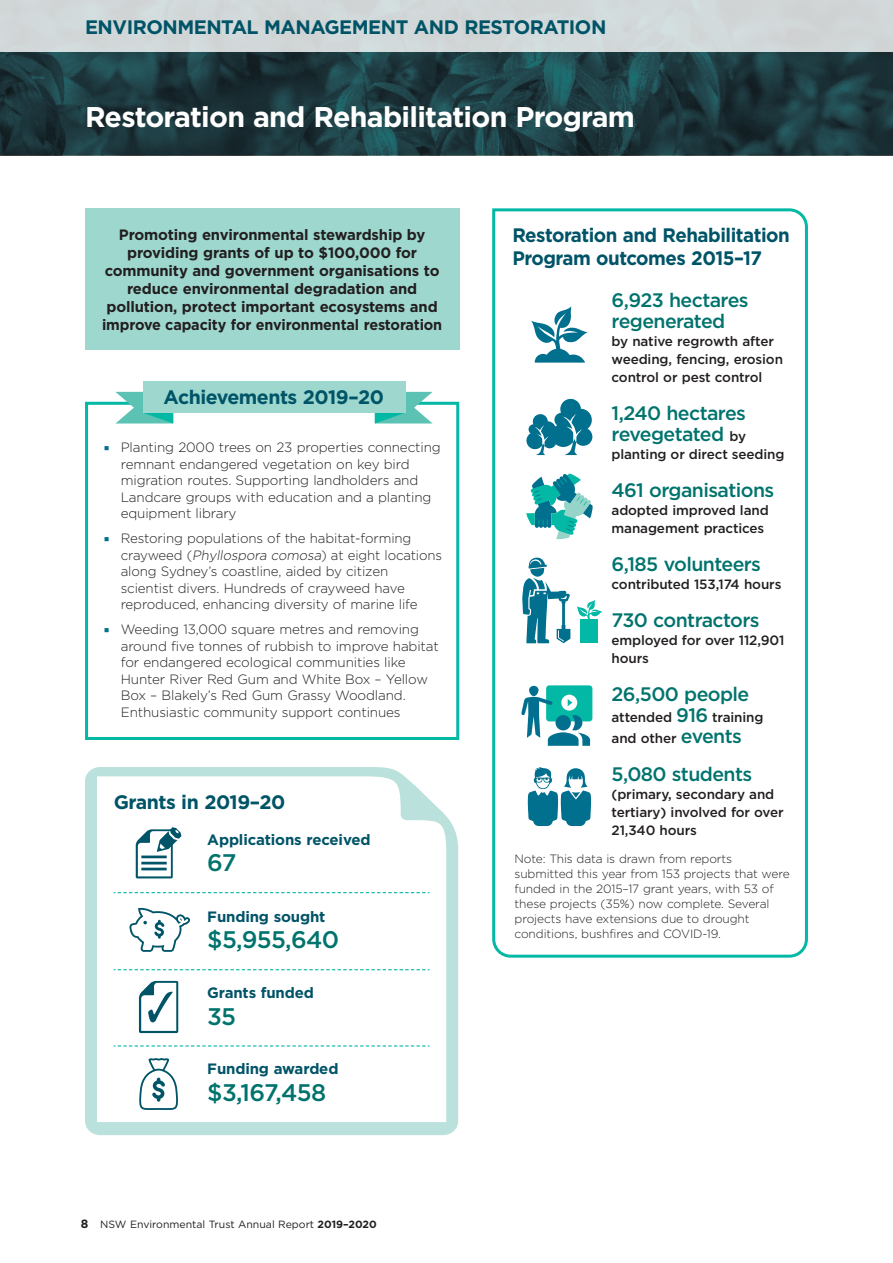
<style>
.page{position:relative;width:893px;height:1263px;background:#fff}
.page>*{position:absolute;margin:0;border:0;box-sizing:border-box;transform-origin:0 0}
.Heading_Level_2a{font:700 28.5px "Gotham";letter-spacing:-.025em;color:#fff}
.Body_Text{font:500 24px "Gotham";letter-spacing:-.03em;color:#00736d}
.t1{font:500 19.5px/21px "Gotham";letter-spacing:-.03em;color:#00736d}
.Level_3_13pt_bold{font:700 19.5px "Gotham";letter-spacing:-.025em;color:#005467}
.Level_3_13pt_bold-2{font:700 19.5px/22.5px "Gotham";letter-spacing:-.025em;color:#005467;scale:.96 1}
.Introduction{font:700 15px/18px "Gotham";letter-spacing:-.01em;color:#231f20;text-align:center}
.Body_Text-2{font:700 15px "Gotham";letter-spacing:-.01em;color:#005467}
.t2{font:300 13.5px/16.5px "Gotham";letter-spacing:-.01em;color:#231f20}
.t3{font:500 13.5px/18px "Gotham";letter-spacing:-.01em;color:#231f20}
.Note{font:300 12px/15px "Gotham";letter-spacing:-.01em;color:#231f20}
.t4{font:10.5px "Gotham";color:#231f20}
.s1{font-style:italic}
.s2{font-weight:700;font-size:12px}
.s3{font-weight:700}
.s4{font-size:13.5px;color:#231f20}
.s5{font-size:19.5px;color:#00736d}
</style>
<div class="page">
<svg style="left:0;top:51px;width:893px;height:104px;background:#1e3c42"></svg>
<svg style="left:85px;top:767px;width:373px;height:368px;background:#bfe3de"></svg>
<svg style="left:97px;top:776px;width:349px;height:346px"></svg>
<div style="left:85px;top:402px;width:374px;height:338px;border:3px solid #03b8a4"></div>
<svg style="left:375px;top:381px;width:58px;height:42px"></svg>
<svg style="left:115px;top:391px;width:58px;height:32px"></svg>
<div style="left:143px;top:381px;width:262px;height:32px;background:#9dd7ce"></div>
<div style="left:85px;top:208px;width:374px;height:142px;background:#9dd7ce"></div>
<svg style="left:492px;top:208px;width:316px;height:750px"></svg>
<svg style="left:531px;top:306px;width:57px;height:57px"></svg>
<svg style="left:526px;top:398px;width:67px;height:57px"></svg>
<svg style="left:526px;top:473px;width:67px;height:66px"></svg>
<div style="left:546px;top:685px;width:46px;height:36px;background:#03b8a4;border-radius:3px"></div>
<div style="left:529px;top:686px;width:9px;height:10px;background:#01708e;border-radius:4px"></div>
<svg style="left:521px;top:695px;width:69px;height:51px"></svg>
<svg style="left:528px;top:767px;width:63px;height:59px"></svg>
<div style="left:0;top:0;width:893px;height:51px;background:#d2d7d9"></div>
<svg style="left:522px;top:554px;width:48px;height:89px"></svg>
<svg style="left:577px;top:600px;width:25px;height:22px"></svg>
<div style="left:580px;top:619px;width:18px;height:24px;background:#03b8a4"></div>
<svg style="left:114px;top:892px;width:315px;height:1px"></svg>
<svg style="left:114px;top:969px;width:315px;height:1px"></svg>
<svg style="left:114px;top:1045px;width:315px;height:1px"></svg>
<svg style="left:136px;top:827px;width:45px;height:51px"></svg>
<svg style="left:129px;top:908px;width:61px;height:44px"></svg>
<svg style="left:139px;top:981px;width:39px;height:52px"></svg>
<svg style="left:138px;top:1056px;width:42px;height:55px"></svg>
<p class="Level_3_13pt_bold" style="left:85px;top:16px;width:523px">ENVIRONMENTAL MANAGEMENT AND RESTORATION</p>
<h2 class="Heading_Level_2a" style="left:85px;top:101px;width:551px">Restoration and Rehabilitation Program</h2>
<p class="Introduction" style="left:102px;top:225px;width:342px">Promoting environmental stewardship by providing grants of up to $100,000 for community and government organisations to reduce environmental degradation and pollution, protect important ecosystems and improve capacity for environmental restoration</p>
<h3 class="Level_3_13pt_bold" style="left:164px;top:386px;width:222px">Achievements 2019–20</h3>
<p class="t2" style="left:121px;top:439px;width:322px">Planting 2000 trees on 23 properties connecting remnant endangered vegetation on key bird migration routes. Supporting landholders and Landcare groups with education and a planting equipment library</p>
<p class="t2" style="left:121px;top:530px;width:323px">Restoring populations of the habitat-forming crayweed (<span class="s1">Phyllospora comosa</span>) at eight locations along Sydney’s coastline, aided by citizen scientist divers. Hundreds of crayweed have reproduced, enhancing diversity of marine life</p>
<p class="t2" style="left:121px;top:621px;width:320px">Weeding 13,000 square metres and removing around five tonnes of rubbish to improve habitat for endangered ecological communities like Hunter River Red Gum and White Box – Yellow Box – Blakely’s Red Gum Grassy Woodland.<br>Enthusiastic community support continues</p>
<h3 class="Level_3_13pt_bold" style="left:114px;top:790px;width:173px">Grants in 2019–20</h3>
<p class="Body_Text-2" style="left:207px;top:831px;width:165px">Applications received</p>
<p class="Body_Text" style="left:207px;top:849px;width:31px">67</p>
<p class="Body_Text-2" style="left:207px;top:908px;width:120px">Funding sought</p>
<p class="Body_Text" style="left:207px;top:926px;width:133px">$5,955,640</p>
<p class="Body_Text-2" style="left:207px;top:984px;width:108px">Grants funded</p>
<p class="Body_Text" style="left:207px;top:1002px;width:30px">35</p>
<p class="Body_Text-2" style="left:207px;top:1060px;width:133px">Funding awarded</p>
<p class="Body_Text" style="left:207px;top:1078px;width:120px">$3,167,458</p>
<p class="t4" style="left:81px;top:1218px;width:298px"><span class="s2">8</span> NSW Environmental Trust Annual Report <span class="s3">2019–2020</span></p>
<h3 class="Level_3_13pt_bold-2" style="left:512px;top:224px;width:290px">Restoration and Rehabilitation<br>Program outcomes 2015–17</h3>
<h3 class="t1" style="left:612px;top:289px;width:139px">6,923 hectares regenerated</h3>
<p class="t3" style="left:612px;top:331px;width:173px">by native regrowth after weeding, fencing, erosion control or pest control</p>
<h3 class="t1" style="left:612px;top:402px;width:136px">1,240 hectares revegetated <span class="s4">by</span></h3>
<p class="t3" style="left:612px;top:444px;width:174px">planting or direct seeding</p>
<h3 class="t1" style="left:612px;top:479px;width:164px">461 organisations</h3>
<p class="t3" style="left:612px;top:500px;width:159px">adopted improved land management practices</p>
<h3 class="t1" style="left:612px;top:553px;width:151px">6,185 volunteers</h3>
<p class="t3" style="left:612px;top:574px;width:171px">contributed 153,174 hours</p>
<h3 class="t1" style="left:612px;top:609px;width:150px">730 contractors</h3>
<p class="t3" style="left:612px;top:630px;width:174px">employed for over 112,901 hours</p>
<h3 class="t1" style="left:612px;top:683px;width:139px">26,500 people</h3>
<p class="t3" style="left:612px;top:706px;width:153px;line-height:21px">attended <span class="s5">916</span> training and other <span class="s5">events</span></p>
<h3 class="t1" style="left:612px;top:763px;width:142px">5,080 students</h3>
<p class="t3" style="left:612px;top:784px;width:174px">(primary, secondary and tertiary) involved for over<br>21,340 hours</p>
<p class="Note" style="left:514px;top:851px;width:277px">Note: This data is drawn from reports submitted this year from 153 projects that were funded in the 2015–17 grant years, with 53 of these projects (35%) now complete. Several projects have extensions due to drought conditions, bushfires and COVID-19.</p>
</div>
